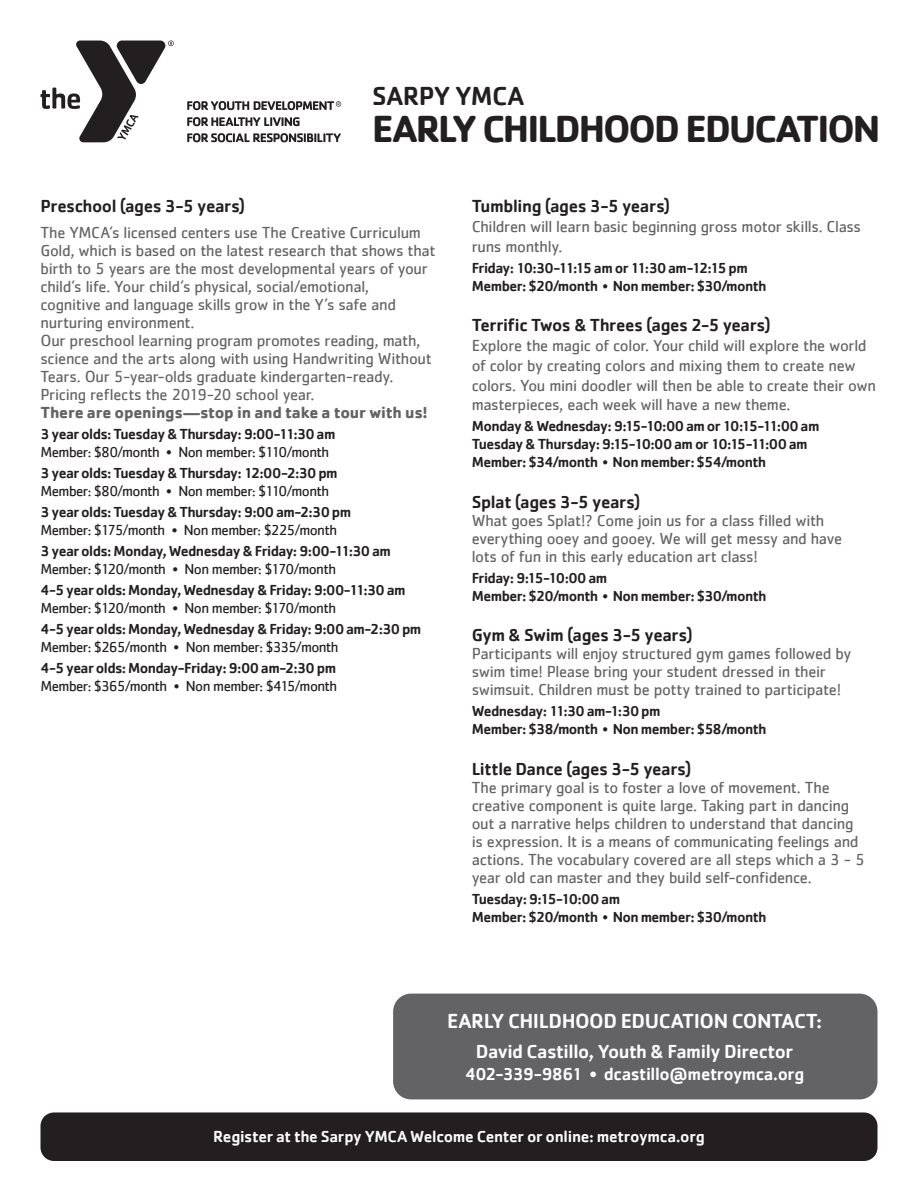
<style>
.page{position:relative;width:918px;height:1188px;background:#fff}
.page>*{position:absolute;margin:0;border:0;box-sizing:border-box;transform-origin:0 0}
.t1{font:700 39px "Cachet";letter-spacing:-.05em;color:#231f20}
.t2{font:500 27px "Cachet";letter-spacing:-.025em;color:#231f20}
.t3{font:500 21px "Cachet";letter-spacing:-.02em;color:#fff}
.t4{font:500 19.5px "Cachet";letter-spacing:-.025em;color:#fff}
.t5{font:500 18px "Cachet";letter-spacing:-.02em;color:#231f20}
.t6{font:500 18px "Cachet";letter-spacing:-.025em;color:#fff}
.t7{font:16.5px/18px "Cachet";letter-spacing:-.02em;color:#636366}
.t8{font:500 16.5px "Cachet";letter-spacing:-.02em;color:#fff}
.t9{font:700 16.5px "Cachet";letter-spacing:-.015em;color:#636366}
.t10{font:500 15px "Cachet";letter-spacing:-.04em;color:#231f20}
.t11{font:15px "Cachet";letter-spacing:-.04em;color:#231f20}
.s1{font-weight:400}
</style>
<div class="page">
<svg style="left:41px;top:40px;width:133px;height:102px"></svg>
<svg style="left:187px;top:117px;width:113px;height:9px"></svg>
<svg style="left:187px;top:133px;width:154px;height:9px"></svg>
<svg style="left:187px;top:101px;width:154px;height:9px"></svg>
<div style="left:40px;top:1112px;width:838px;height:49px;background:#231f20;border-radius:14px"></div>
<div style="left:393px;top:994px;width:485px;height:105px;background:#636366;border-radius:18px"></div>
<p class="t2" style="left:372px;top:79px;width:154px">SARPY YMCA</p>
<p class="t1" style="left:372px;top:104px;width:510px">EARLY CHILDHOOD EDUCATION</p>
<p class="t5" style="left:40px;top:195px;width:206px">Preschool (ages 3-5 years)</p>
<p class="t7" style="left:40px;top:223px;width:397px">The YMCA’s licensed centers use The Creative Curriculum Gold, which is based on the latest research that shows that birth to 5 years are the most developmental years of your child’s life. Your child’s physical, social/emotional,</p>
<p class="t7" style="left:40px;top:295px;width:357px">cognitive and language skills grow in the Y’s safe and</p>
<p class="t7" style="left:40px;top:313px;width:156px">nurturing environment.</p>
<p class="t7" style="left:40px;top:331px;width:381px">Our preschool learning program promotes reading, math,</p>
<p class="t7" style="left:40px;top:349px;width:393px">science and the arts along with using Handwriting Without<br>Tears. Our 5-year-olds graduate kindergarten-ready.</p>
<p class="t7" style="left:40px;top:385px;width:275px">Pricing reflects the 2019-20 school year.</p>
<p class="t9" style="left:40px;top:401px;width:389px">There are openings—stop in and take a tour with us!</p>
<p class="t10" style="left:40px;top:424px;width:297px">3 year olds: Tuesday &amp; Thursday: 9:00-11:30 am</p>
<p class="t11" style="left:40px;top:443px;width:290px">Member: $80/month • Non member: $110/month</p>
<p class="t10" style="left:40px;top:463px;width:299px">3 year olds: Tuesday &amp; Thursday: 12:00-2:30 pm</p>
<p class="t11" style="left:40px;top:482px;width:290px">Member: $80/month • Non member: $110/month</p>
<p class="t10" style="left:40px;top:502px;width:312px">3 year olds: Tuesday &amp; Thursday: 9:00 am-2:30 pm</p>
<p class="t11" style="left:40px;top:521px;width:298px">Member: $175/month • Non member: $225/month</p>
<p class="t10" style="left:40px;top:541px;width:352px">3 year olds: Monday, Wednesday &amp; Friday: 9:00-11:30 am</p>
<p class="t11" style="left:40px;top:560px;width:297px">Member: $120/month • Non member: $170/month</p>
<p class="t10" style="left:40px;top:580px;width:367px">4-5 year olds: Monday, Wednesday &amp; Friday: 9:00-11:30 am</p>
<p class="t11" style="left:40px;top:599px;width:297px">Member: $120/month • Non member: $170/month</p>
<p class="t10" style="left:40px;top:619px;width:382px">4-5 year olds: Monday, Wednesday &amp; Friday: 9:00 am-2:30 pm</p>
<p class="t11" style="left:40px;top:638px;width:300px">Member: $265/month • Non member: $335/month</p>
<p class="t10" style="left:40px;top:658px;width:297px">4-5 year olds: Monday-Friday: 9:00 am-2:30 pm</p>
<p class="t11" style="left:40px;top:677px;width:298px">Member: $365/month • Non member: $415/month</p>
<p class="t5" style="left:472px;top:195px;width:200px">Tumbling (ages 3-5 years)</p>
<p class="t7" style="left:472px;top:217px;width:391px">Children will learn basic beginning gross motor skills. Class</p>
<p class="t7" style="left:472px;top:237px;width:92px">runs monthly.</p>
<p class="t10" style="left:472px;top:258px;width:278px">Friday: 10:30-11:15 am or 11:30 am-12:15 pm</p>
<p class="t10" style="left:472px;top:276px;width:296px">Member: $20/month <span class="s1">•</span> Non member: $30/month</p>
<p class="t5" style="left:472px;top:314px;width:301px">Terrific Twos &amp; Threes (ages 2-5 years)</p>
<p class="t7" style="left:472px;top:335px;width:406px;line-height:19.8px">Explore the magic of color. Your child will explore the world of color by creating colors and mixing them to create new colors. You mini doodler will then be able to create their own masterpieces, each week will have a new theme.</p>
<p class="t10" style="left:472px;top:417px;width:349px">Monday &amp; Wednesday: 9:15-10:00 am or 10:15-11:00 am</p>
<p class="t10" style="left:472px;top:435px;width:338px">Tuesday &amp; Thursday: 9:15-10:00 am or 10:15-11:00 am</p>
<p class="t10" style="left:472px;top:453px;width:296px">Member: $34/month <span class="s1">•</span> Non member: $54/month</p>
<p class="t5" style="left:472px;top:491px;width:170px">Splat (ages 3-5 years)</p>
<p class="t7" style="left:472px;top:511px;width:354px">What goes Splat!? Come join us for a class filled with</p>
<p class="t7" style="left:472px;top:529px;width:372px">everything ooey and gooey. We will get messy and have</p>
<p class="t7" style="left:472px;top:547px;width:288px">lots of fun in this early education art class!</p>
<p class="t10" style="left:472px;top:569px;width:137px">Friday: 9:15-10:00 am</p>
<p class="t10" style="left:472px;top:587px;width:296px">Member: $20/month <span class="s1">•</span> Non member: $30/month</p>
<p class="t5" style="left:472px;top:624px;width:222px">Gym &amp; Swim (ages 3-5 years)</p>
<p class="t7" style="left:472px;top:645px;width:381px">Participants will enjoy structured gym games followed by swim time! Please bring your student dressed in their</p>
<p class="t7" style="left:472px;top:681px;width:371px">swimsuit. Children must be potty trained to participate!</p>
<p class="t10" style="left:472px;top:702px;width:190px">Wednesday: 11:30 am-1:30 pm</p>
<p class="t10" style="left:472px;top:720px;width:296px">Member: $38/month <span class="s1">•</span> Non member: $58/month</p>
<p class="t5" style="left:472px;top:758px;width:221px">Little Dance (ages 3-5 years)</p>
<p class="t7" style="left:472px;top:778px;width:394px">The primary goal is to foster a love of movement. The creative component is quite large. Taking part in dancing out a narrative helps children to understand that dancing is expression. It is a means of communicating feelings and actions. The vocabulary covered are all steps which a 3 - 5 year old can master and they build self-confidence.</p>
<p class="t10" style="left:472px;top:890px;width:150px">Tuesday: 9:15-10:00 am</p>
<p class="t10" style="left:472px;top:908px;width:296px">Member: $20/month <span class="s1">•</span> Non member: $30/month</p>
<p class="t3" style="left:447px;top:1008px;width:377px">EARLY CHILDHOOD EDUCATION CONTACT:</p>
<p class="t4" style="left:476px;top:1040px;width:319px">David Castillo, Youth &amp; Family Director</p>
<p class="t6" style="left:465px;top:1063px;width:341px">402-339-9861 • dcastillo@metroymca.org</p>
<p class="t8" style="left:213px;top:1127px;width:493px">Register at the Sarpy YMCA Welcome Center or online: metroymca.org</p>
</div>
